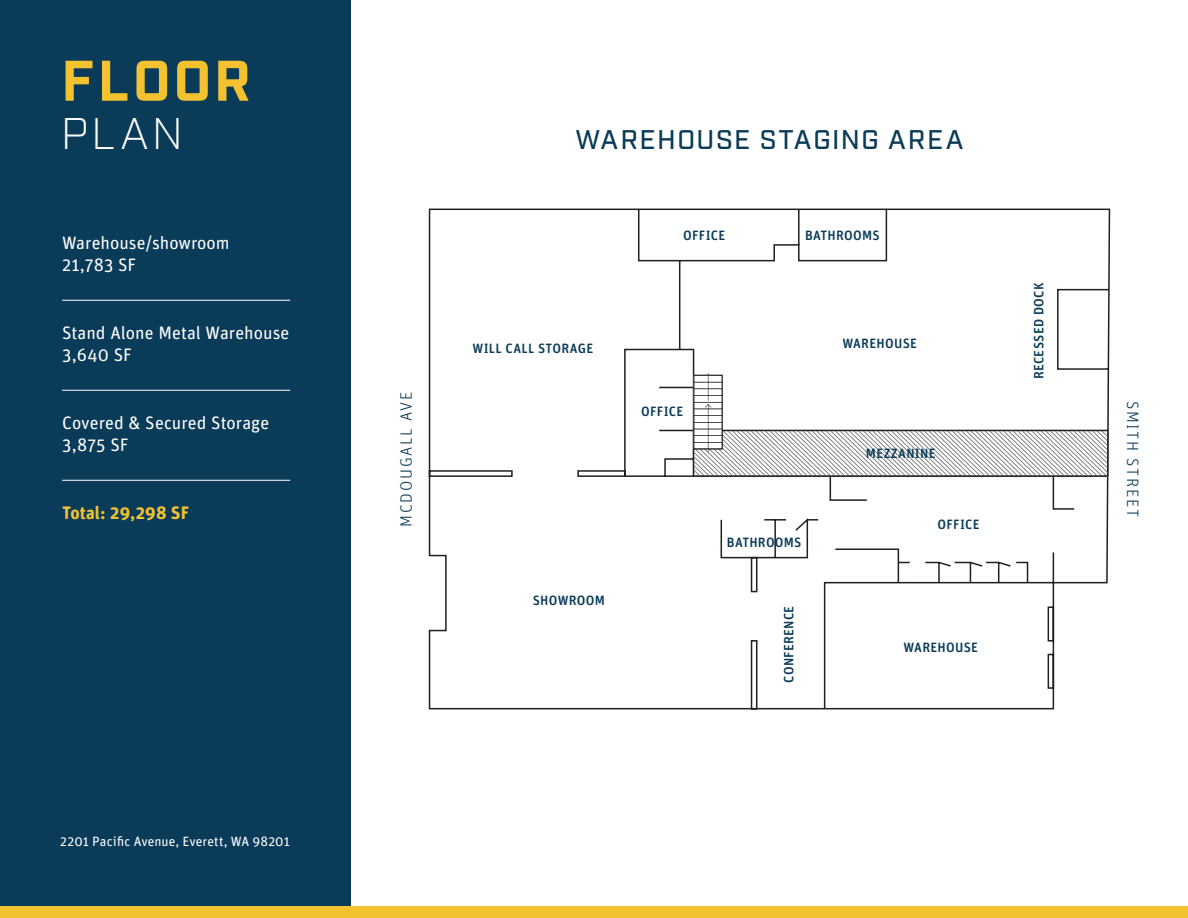
<style>
.page{position:relative;width:1188px;height:918px;background:#fff}
.page>*{position:absolute;margin:0;border:0;box-sizing:border-box;transform-origin:0 0}
.t1{font:700 57.15px "Industry";letter-spacing:.055em;color:#f2c230}
.t2{font:300 44.25px "Industry";color:#fff}
.t3{font:500 27px "Industry";letter-spacing:.055em;color:#0a3b59}
.t4{font:18px "Unit Rounded Pro";color:#fff}
.t5{font:700 18px "Unit Rounded Pro";letter-spacing:.005em;color:#f2c230}
.t6{font:300 16.5px "Unit Rounded Pro";letter-spacing:.1em;color:#0a3b59}
.t7{font:500 13.5px "Unit Rounded Pro";letter-spacing:.02em;color:#0a3b59}
.t8{font:13.5px "Unit Rounded Pro";letter-spacing:.01em;color:#fff}
</style>
<div class="page">
<div style="left:0;top:0;width:351px;height:918px;background:#0a3b59"></div>
<div style="left:0;top:906px;width:1188px;height:12px;background:#f2c230"></div>
<hr style="left:62px;top:300px;width:228px;height:1px;background:#fff">
<hr style="left:62px;top:390px;width:228px;height:1px;background:#fff">
<hr style="left:62px;top:480px;width:228px;height:1px;background:#fff">
<svg style="left:428px;top:208px;width:683px;height:502px"></svg>
<div style="left:693px;top:430px;width:415px;height:47px;border:1px solid #231f20"></div>
<svg style="left:693px;top:373px;width:415px;height:103px"></svg>
<p class="t1" style="left:61px;top:47px;width:191px">FLOOR</p>
<p class="t2" style="left:61px;top:107px;width:124px">PLAN</p>
<p class="t4" style="left:62px;top:230px;width:169px">Warehouse/showroom</p>
<p class="t4" style="left:62px;top:253px;width:76px">21,783 SF</p>
<p class="t4" style="left:62px;top:320px;width:229px">Stand Alone Metal Warehouse</p>
<p class="t4" style="left:62px;top:343px;width:71px">3,640 SF</p>
<p class="t4" style="left:62px;top:410px;width:209px">Covered &amp; Secured Storage</p>
<p class="t4" style="left:62px;top:433px;width:68px">3,875 SF</p>
<p class="t5" style="left:62px;top:499px;width:129px">Total: 29,298 SF</p>
<p class="t8" style="left:60px;top:832px;width:231px">2201 Pacific Avenue, Everett, WA 98201</p>
<p class="t6" style="left:396px;top:527px;width:137px;rotate:-90deg">MCDOUGALL AVE</p>
<p class="t3" style="left:575px;top:123px;width:390px">WAREHOUSE STAGING AREA</p>
<p class="t7" style="left:683px;top:226px;width:44px">OFFICE</p>
<p class="t7" style="left:805px;top:226px;width:76px">BATHROOMS</p>
<p class="t7" style="left:472px;top:339px;width:122px">WILL CALL STORAGE</p>
<p class="t7" style="left:641px;top:402px;width:44px">OFFICE</p>
<p class="t7" style="left:533px;top:591px;width:74px">SHOWROOM</p>
<p class="t7" style="left:727px;top:533px;width:76px">BATHROOMS</p>
<p class="t7" style="left:779px;top:683px;width:79px;rotate:-90deg">CONFERENCE</p>
<p class="t7" style="left:842px;top:334px;width:76px">WAREHOUSE</p>
<p class="t7" style="left:866px;top:443px;width:71px">MEZZANINE</p>
<p class="t7" style="left:937px;top:515px;width:44px">OFFICE</p>
<p class="t7" style="left:904px;top:638px;width:76px">WAREHOUSE</p>
<p class="t7" style="left:1029px;top:379px;width:98px;rotate:-90deg">RECESSED DOCK</p>
<p class="t6" style="left:1143px;top:401px;width:118px;rotate:90deg">SMITH STREET</p>
</div>
